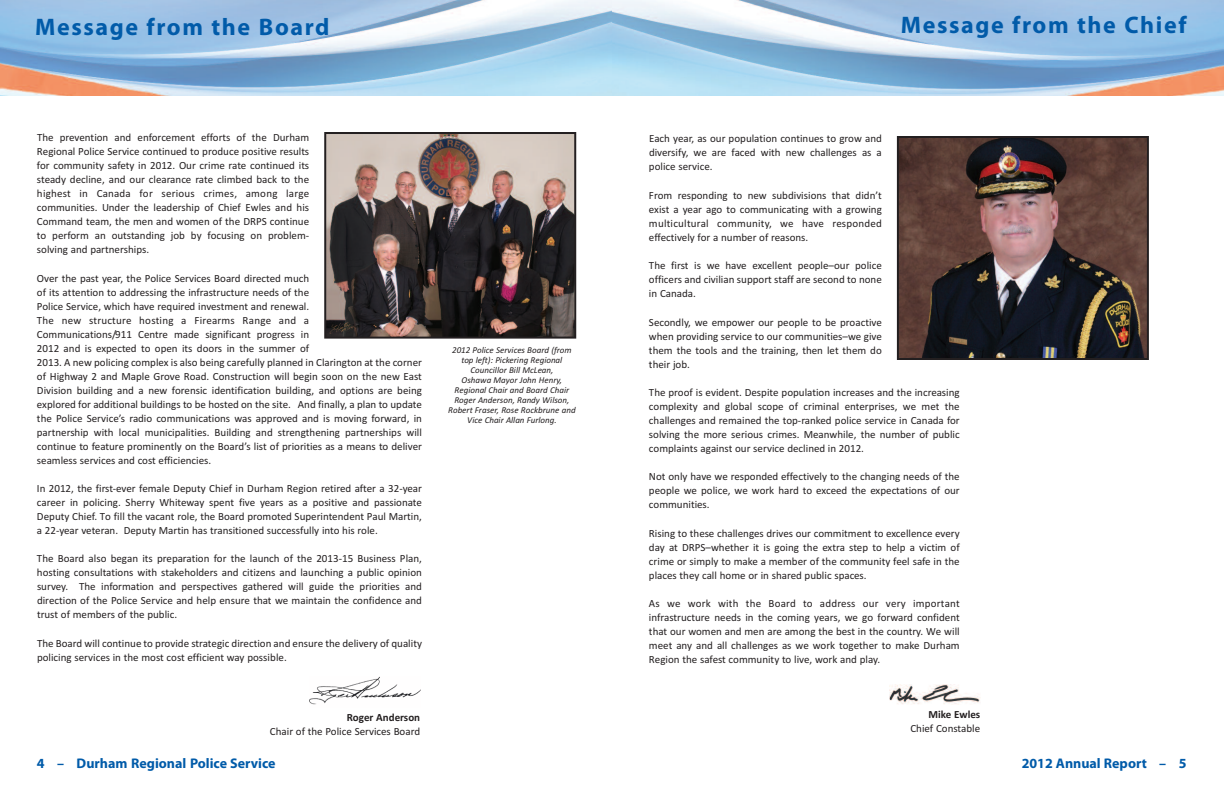
<style>
.page{position:relative;width:1224px;height:792px;background:#fff}
.page>*{position:absolute;margin:0;border:0;box-sizing:border-box;transform-origin:0 0}
.t1{font:700 24px "Myriad Pro";letter-spacing:.065em;color:#015ba9}
.t2{font:700 14px "Myriad Pro";color:#015ba9}
.t3{font:11px/14px "Calibri";color:#231f20;text-align:justify}
.t4{font:700 11px "Calibri";color:#231f20}
.t5{font:italic 9px/10px "Calibri";color:#231f20;text-align:center}
</style>
<div class="page">
<img style="left:612px;top:0;width:612px;height:96px">
<svg style="left:0;top:0;width:612px;height:96px;background:#a5c4df"></svg>
<img style="left:327px;top:135px;width:246px;height:201px">
<div style="left:324px;top:132px;width:252px;height:207px;border:2px solid #231f20"></div>
<img style="left:900px;top:139px;width:246px;height:218px">
<div style="left:897px;top:136px;width:252px;height:224px;border:2px solid #231f20"></div>
<img style="left:309px;top:676px;width:111px;height:29px">
<img style="left:890px;top:684px;width:90px;height:20px">
<h1 class="t1" style="left:35px;top:18px;width:296px">Message from the Board</h1>
<h1 class="t1" style="left:901px;top:16px;width:287px">Message from the Chief</h1>
<p class="t3" style="left:37px;top:130px;width:274px">The prevention and enforcement efforts of the Durham Regional Police Service continued to produce positive results for community safety in 2012. Our crime rate continued its steady decline, and our clearance rate climbed back to the highest in Canada for serious crimes, among large communities. Under the leadership of Chief Ewles and his Command team, the men and women of the DRPS continue to perform an outstanding job by focusing on problem&shy;solving and partnerships.</p>
<p class="t3" style="left:37px;top:271px;width:387px;text-align:left">Over the past year, the Police Services Board directed much<br>of its attention to addressing the infrastructure needs of the<br>Police Service, which have required investment and renewal.<br>The new structure hosting a Firearms Range and a<br>Communications/911 Centre made significant progress in<br>2012 and is expected to open its doors in the summer of<br>2013. A new policing complex is also being carefully planned in Clarington at the corner of Highway 2 and Maple Grove Road. Construction will begin soon on the new East Division building and a new forensic identification building, and options are being explored for additional buildings to be hosted on the site. And finally, a plan to update the Police Service’s radio communications was approved and is moving forward, in partnership with local municipalities. Building and strengthening partnerships will continue to feature prominently on the Board’s list of priorities as a means to deliver seamless services and cost efficiencies.</p>
<p class="t3" style="left:37px;top:481px;width:387px">In 2012, the first-ever female Deputy Chief in Durham Region retired after a 32-year career in policing. Sherry Whiteway spent five years as a positive and passionate Deputy Chief. To fill the vacant role, the Board promoted Superintendent Paul Martin, a 22-year veteran. Deputy Martin has transitioned successfully into his role.</p>
<p class="t3" style="left:37px;top:552px;width:387px">The Board also began its preparation for the launch of the 2013-15 Business Plan, hosting consultations with stakeholders and citizens and launching a public opinion survey. The information and perspectives gathered will guide the priorities and direction of the Police Service and help ensure that we maintain the confidence and trust of members of the public.</p>
<p class="t3" style="left:37px;top:636px;width:387px">The Board will continue to provide strategic direction and ensure the delivery of quality policing services in the most cost efficient way possible.</p>
<p class="t5" style="left:448px;top:345px;width:129px">2012 Police Services Board (from top left): Pickering Regional<br>Councillor Bill McLean,<br>Oshawa Mayor John Henry,<br>Regional Chair and Board Chair<br>Roger Anderson, Randy Wilson,<br>Robert Fraser, Rose Rockbrune and<br>Vice Chair Allan Furlong.</p>
<p class="t3" style="left:649px;top:132px;width:234px">Each year, as our population continues to grow and diversify, we are faced with new challenges as a police service.</p>
<p class="t3" style="left:649px;top:188px;width:234px">From responding to new subdivisions that didn’t exist a year ago to communicating with a growing multicultural community, we have responded effectively for a number of reasons.</p>
<p class="t3" style="left:649px;top:258px;width:234px">The first is we have excellent people–our police officers and civilian support staff are second to none in Canada.</p>
<p class="t3" style="left:649px;top:315px;width:234px">Secondly, we empower our people to be proactive when providing service to our communities–we give them the tools and the training, then let them do their job.</p>
<p class="t3" style="left:649px;top:385px;width:312px">The proof is evident. Despite population increases and the increasing complexity and global scope of criminal enterprises, we met the challenges and remained the top-ranked police service in Canada for solving the more serious crimes. Meanwhile, the number of public complaints against our service declined in 2012.</p>
<p class="t3" style="left:649px;top:470px;width:312px">Not only have we responded effectively to the changing needs of the people we police, we work hard to exceed the expectations of our communities.</p>
<p class="t3" style="left:649px;top:526px;width:312px">Rising to these challenges drives our commitment to excellence every day at DRPS–whether it is going the extra step to help a victim of crime or simply to make a member of the community feel safe in the places they call home or in shared public spaces.</p>
<p class="t3" style="left:649px;top:596px;width:312px">As we work with the Board to address our very important infrastructure needs in the coming years, we go forward confident that our women and men are among the best in the country. We will meet any and all challenges as we work together to make Durham Region the safest community to live, work and play.</p>
<p class="t4" style="left:347px;top:711px;width:75px">Roger Anderson</p>
<p class="t3" style="left:270px;top:724px;width:152px">Chair of the Police Services Board</p>
<p class="t4" style="left:928px;top:708px;width:53px">Mike Ewles</p>
<p class="t3" style="left:910px;top:721px;width:71px">Chief Constable</p>
<p class="t2" style="left:37px;top:758px;width:240px">4 – Durham Regional Police Service</p>
<p class="t2" style="left:1022px;top:758px;width:166px">2012 Annual Report – 5</p>
</div>
